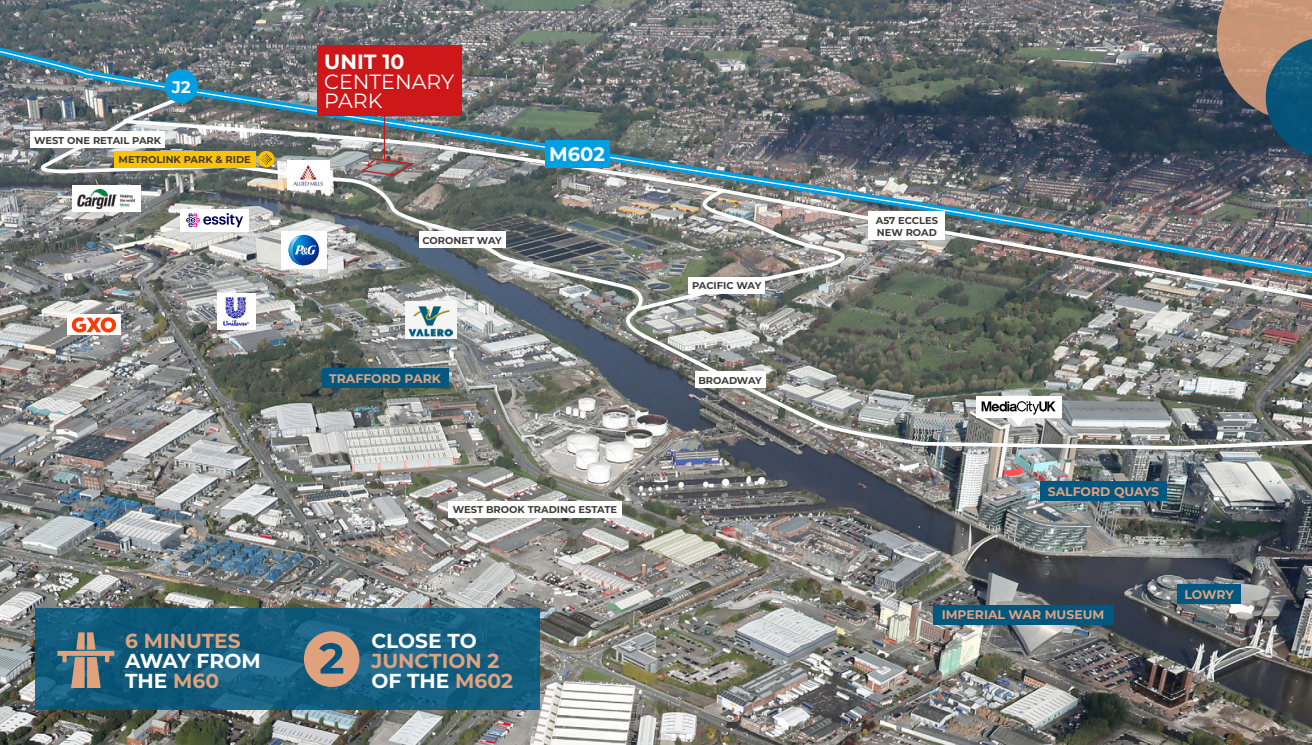
<style>
.page{position:relative;width:1312px;height:745px;background:#fff}
.page>*{position:absolute;margin:0;border:0;box-sizing:border-box;transform-origin:0 0}
.t1{font:20.62px/19.5px "Montserrat";color:#fff}
.t2{font:700 20.62px "Montserrat";color:#fff}
.t3{font:700 20.25px/20.2px "Montserrat";color:#dfa27c}
.t4{font:700 20.25px/20.2px "Montserrat";color:#fff}
.t5{font:700 19.5px "Montserrat";color:#fff}
.t6{font:700 16.75px "Montserrat";color:#fff}
.t7{font:700 12.38px "Montserrat";color:#dfa27c}
.t8{font:700 9.88px/11.9px "Montserrat";color:#3c3c3b}
.s1{color:#dfa27c}
.s2{color:#fff}
</style>
<div class="page">
<img style="left:0;top:0;width:1311px;height:744px">
<svg style="left:29px;top:294px;width:1282px;height:157px;background:#848885"></svg>
<svg style="left:633px;top:306px;width:216px;height:7px;background:#8c8f88"></svg>
<svg style="left:122px;top:294px;width:1189px;height:12px;background:#818480"></svg>
<img style="left:0;top:43px;width:1311px;height:251px">
<div style="left:688px;top:277px;width:76px;height:16px;background:#fff"></div>
<img style="left:0;top:49px;width:1311px;height:238px">
<div style="left:544px;top:140px;width:65px;height:27px;background:#009fe3"></div>
<div style="left:165px;top:69px;width:33px;height:34px;background:#009fe3;border-radius:50%"></div>
<hr style="left:384px;top:90px;width:1px;height:69px;background:#cd1719">
<div style="left:419px;top:231px;width:86px;height:17px;background:#fff"></div>
<div style="left:114px;top:151px;width:141px;height:16px;background:#fdc300"></div>
<div style="left:975px;top:396px;width:86px;height:21px;background:#fff"></div>
<svg style="left:981px;top:401px;width:74px;height:25px"></svg>
<div style="left:1040px;top:481px;width:126px;height:19px;background:#005881"></div>
<div style="left:694px;top:371px;width:71px;height:16px;background:#fff"></div>
<div style="left:1176px;top:584px;width:64px;height:19px;background:#005881"></div>
<div style="left:932px;top:604px;width:181px;height:19px;background:#005881"></div>
<div style="left:317px;top:46px;width:145px;height:70px;background:#cd1719"></div>
<svg style="left:359px;top:158px;width:57px;height:18px"></svg>
<svg style="left:35px;top:608px;width:505px;height:101px;background:#135d7e"></svg>
<svg style="left:57px;top:632px;width:57px;height:55px;background:#64787c"></svg>
<div style="left:304px;top:631px;width:55px;height:55px;background:#dfa27c;border-radius:50%"></div>
<svg style="left:319px;top:643px;width:24px;height:30px"></svg>
<svg style="left:1216px;top:0;width:95px;height:157px;background:#6c6d6d"></svg>
<div style="left:448px;top:500px;width:173px;height:17px;background:#fff"></div>
<div style="left:258px;top:151px;width:16px;height:16px;background:#fdc300;border-radius:50%"></div>
<svg style="left:261px;top:154px;width:11px;height:10px"></svg>
<div style="left:30px;top:132px;width:135px;height:16px;background:#fff"></div>
<div style="left:180px;top:209px;width:69px;height:22px;background:#fff"></div>
<svg style="left:186px;top:213px;width:57px;height:14px"></svg>
<div style="left:281px;top:231px;width:45px;height:38px;background:#fff"></div>
<svg style="left:288px;top:235px;width:31px;height:30px"></svg>
<svg style="left:288px;top:235px;width:28px;height:30px"></svg>
<div style="left:72px;top:186px;width:68px;height:26px;background:#fff"></div>
<img style="left:77px;top:190px;width:58px;height:18px">
<div style="left:217px;top:292px;width:38px;height:37px;background:#fff"></div>
<img style="left:223px;top:297px;width:26px;height:28px">
<div style="left:67px;top:314px;width:54px;height:21px;background:#fff"></div>
<svg style="left:72px;top:317px;width:44px;height:15px"></svg>
<img style="left:287px;top:160px;width:43px;height:30px">
<div style="left:405px;top:301px;width:51px;height:38px;background:#f6f6f6"></div>
<img style="left:408px;top:306px;width:44px;height:30px">
<h3 class="t6" style="left:172px;top:74px;width:20px">J2</h3>
<p class="t8" style="left:34px;top:134px;width:129px">WEST ONE RETAIL PARK</p>
<p class="t8" style="left:119px;top:153px;width:134px">METROLINK PARK &amp; RIDE</p>
<h2 class="t3" style="left:125px;top:629px;width:117px">6 MINUTES</h2>
<h2 class="t4" style="left:125px;top:649px;width:137px">AWAY FROM<br>THE <span class="s1">M60</span></h2>
<h1 class="t2" style="left:324px;top:47px;width:82px">UNIT 10</h1>
<h1 class="t1" style="left:324px;top:71px;width:132px">CENTENARY<br>PARK</h1>
<p class="t8" style="left:422px;top:233px;width:81px">CORONET WAY</p>
<h3 class="t5" style="left:549px;top:140px;width:57px">M602</h3>
<p class="t7" style="left:329px;top:369px;width:113px">TRAFFORD PARK</p>
<p class="t8" style="left:453px;top:503px;width:166px">WEST BROOK TRADING ESTATE</p>
<h2 class="t4" style="left:371px;top:629px;width:107px">CLOSE TO</h2>
<h2 class="t3" style="left:371px;top:649px;width:143px">JUNCTION 2<br><span class="s2">OF THE</span> M602</h2>
<p class="t8" style="left:692px;top:279px;width:71px">PACIFIC WAY</p>
<p class="t8" style="left:698px;top:373px;width:65px">BROADWAY</p>
<p class="t8" style="left:875px;top:213px;width:64px">A57 ECCLES<br>NEW ROAD</p>
<p class="t7" style="left:1047px;top:482px;width:113px">SALFORD QUAYS</p>
<p class="t7" style="left:941px;top:605px;width:164px">IMPERIAL WAR MUSEUM</p>
<p class="t7" style="left:1184px;top:585px;width:51px">LOWRY</p>
</div>
